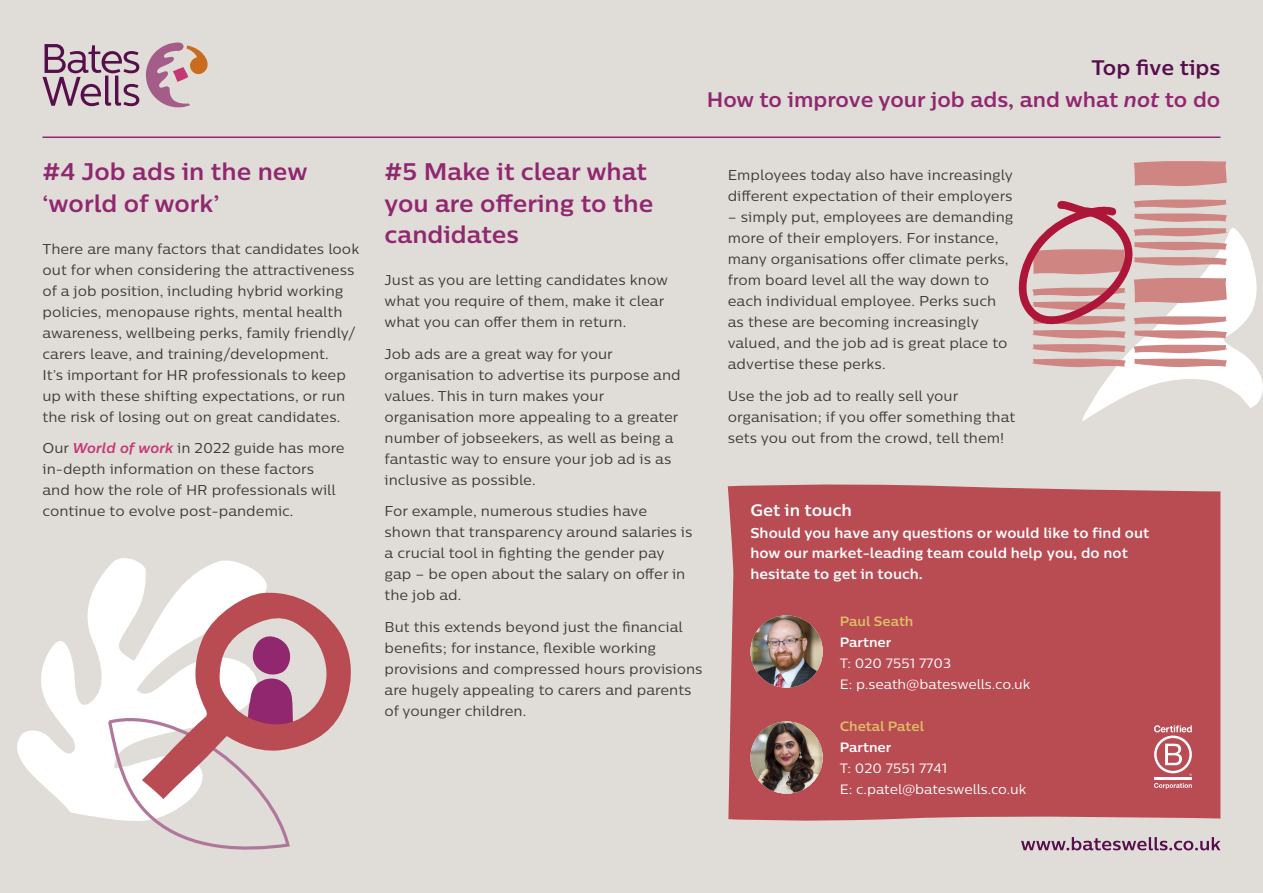
<style>
.page{position:relative;width:1263px;height:893px;background:#e0dcd8}
.page>*{position:absolute;margin:0;border:0;box-sizing:border-box;transform-origin:0 0}
.Body_copy{font:700 24px/31.5px "Centrale Sans";color:#90276f}
.t1{font:700 21px "Centrale Sans";color:#90276f}
.t2{font:700 21px "Centrale Sans";color:#560e4c}
.t3{font:700 16.5px "Centrale Sans";color:#fff}
.Body_copy-2{font:14.25px/21px "Centrale Sans";color:#3d3a39}
.t4{font:700 14.25px/20.7px "Centrale Sans";color:#fff}
.t5{font:13.5px "Centrale Sans";color:#fff}
.t6{font:700 13.5px "Centrale Sans";color:#dcbe65}
.t7{font:700 13.5px "Centrale Sans";color:#fff}
.s1{font-weight:700;font-style:italic;color:#c53875}
.s2{font-style:italic}
</style>
<div class="page">
<div style="left:728px;top:484px;width:492px;height:337px;background:#b94b52"></div>
<hr style="left:43px;top:137px;width:1177px;height:1px;background:#90276f">
<img style="left:750px;top:615px;width:73px;height:73px;border-radius:36px">
<img style="left:750px;top:721px;width:73px;height:73px;border-radius:36px">
<svg style="left:1021px;top:837px;width:199px;height:13px"></svg>
<hr style="left:1154px;top:777px;width:38px;height:3px;background:#fff">
<svg style="left:1154px;top:725px;width:38px;height:51px;background:#ce8186"></svg>
<svg style="left:1154px;top:783px;width:38px;height:6px"></svg>
<svg style="left:17px;top:558px;width:250px;height:261px"></svg>
<svg style="left:106px;top:636px;width:184px;height:214px"></svg>
<svg style="left:142px;top:591px;width:209px;height:208px"></svg>
<svg style="left:1134px;top:161px;width:93px;height:26px;background:#d08e8b"></svg>
<svg style="left:1018px;top:199px;width:245px;height:222px"></svg>
<svg style="left:43px;top:44px;width:96px;height:62px"></svg>
<svg style="left:146px;top:42px;width:62px;height:65px"></svg>
<p class="Body_copy" style="left:43px;top:155px;width:267px">#4 Job ads in the new</p>
<p class="Body_copy" style="left:43px;top:187px;width:178px">‘world of work’</p>
<p class="Body_copy-2" style="left:43px;top:238px;width:318px">There are many factors that candidates look out for when considering the attractiveness of a job position, including hybrid working policies, menopause rights, mental health awareness, wellbeing perks, family friendly/ carers leave, and training/development.<br>It’s important for HR professionals to keep up with these shifting expectations, or run the risk of losing out on great candidates.</p>
<p class="Body_copy-2" style="left:43px;top:437px;width:304px">Our <span class="s1">World of work</span> in 2022 guide has more in-depth information on these factors and how the role of HR professionals will continue to evolve post-pandemic.</p>
<p class="t2" style="left:1091px;top:54px;width:131px">Top five tips</p>
<p class="t1" style="left:707px;top:86px;width:515px">How to improve your job ads, and what <span class="s2">not</span> to do</p>
<p class="Body_copy" style="left:384px;top:155px;width:270px">#5 Make it clear what you are offering to the candidates</p>
<p class="Body_copy-2" style="left:384px;top:269px;width:285px">Just as you are letting candidates know what you require of them, make it clear what you can offer them in return.</p>
<p class="Body_copy-2" style="left:384px;top:343px;width:298px">Job ads are a great way for your organisation to advertise its purpose and values. This in turn makes your organisation more appealing to a greater number of jobseekers, as well as being a fantastic way to ensure your job ad is as inclusive as possible.</p>
<p class="Body_copy-2" style="left:384px;top:500px;width:309px">For example, numerous studies have shown that transparency around salaries is a crucial tool in fighting the gender pay gap – be open about the salary on offer in the job ad.</p>
<p class="Body_copy-2" style="left:384px;top:616px;width:320px">But this extends beyond just the financial benefits; for instance, flexible working provisions and compressed hours provisions are hugely appealing to carers and parents of younger children.</p>
<p class="Body_copy-2" style="left:728px;top:164px;width:287px">Employees today also have increasingly different expectation of their employers</p>
<p class="Body_copy-2" style="left:728px;top:206px;width:287px">– simply put, employees are demanding more of their employers. For instance, many organisations offer climate perks, from board level all the way down to each individual employee. Perks such as these are becoming increasingly valued, and the job ad is great place to advertise these perks.</p>
<p class="Body_copy-2" style="left:728px;top:385px;width:289px">Use the job ad to really sell your organisation; if you offer something that sets you out from the crowd, tell them!</p>
<p class="t3" style="left:750px;top:500px;width:103px">Get in touch</p>
<p class="t4" style="left:750px;top:522px;width:400px">Should you have any questions or would like to find out how our market-leading team could help you, do not hesitate to get in touch.</p>
<p class="t6" style="left:840px;top:612px;width:75px">Paul Seath</p>
<p class="t7" style="left:840px;top:633px;width:53px">Partner</p>
<p class="t5" style="left:840px;top:654px;width:113px">T: 020 7551 7703</p>
<p class="t5" style="left:840px;top:675px;width:192px">E: p.seath@bateswells.co.uk</p>
<p class="t6" style="left:840px;top:717px;width:86px">Chetal Patel</p>
<p class="t7" style="left:840px;top:738px;width:53px">Partner</p>
<p class="t5" style="left:840px;top:759px;width:109px">T: 020 7551 7741</p>
<p class="t5" style="left:840px;top:780px;width:188px">E: c.patel@bateswells.co.uk</p>
</div>
